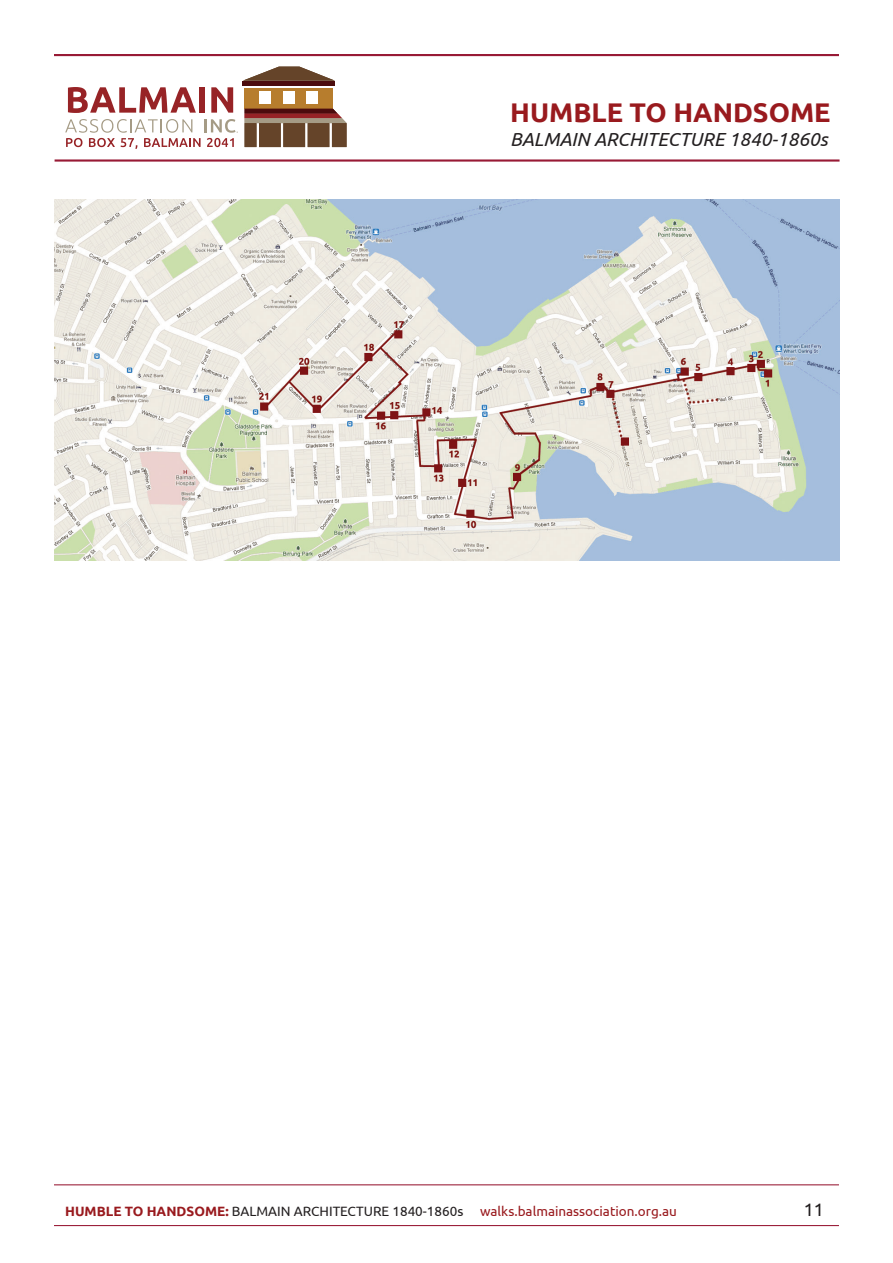
<style>
.page{position:relative;width:893px;height:1263px;background:#fff}
.page>*{position:absolute;margin:0;border:0;box-sizing:border-box;transform-origin:0 0}
.t1{font:700 27px "Ubuntu";color:#991a1e}
.t2{font:italic 18.9px "Ubuntu";color:#231f20}
.t3{font:18px "Ubuntu";color:#231f20}
.t4{font:13.5px "Ubuntu";color:#991a1e}
.s1{font-weight:700}
.s2{color:#231f20}
</style>
<div class="page">
<hr style="left:54px;top:54px;width:785px;height:2px;background:#981a35">
<hr style="left:55px;top:159px;width:784px;height:3px;background:#981a35">
<svg style="left:68px;top:87px;width:128px;height:26px"></svg>
<div style="left:200px;top:87px;width:5px;height:26px;background:#972326"></div>
<svg style="left:211px;top:87px;width:22px;height:26px"></svg>
<div style="left:245px;top:88px;width:88px;height:21px;background:#b77d2d"></div>
<div style="left:260px;top:91px;width:11px;height:13px;background:#fff"></div>
<div style="left:283px;top:91px;width:11px;height:13px;background:#fff"></div>
<div style="left:307px;top:91px;width:11px;height:13px;background:#fff"></div>
<svg style="left:245px;top:109px;width:102px;height:38px;background:#7c5543"></svg>
<svg style="left:243px;top:67px;width:92px;height:14px"></svg>
<hr style="left:243px;top:81px;width:92px;height:4px;background:#4c0c0d">
<svg style="left:65px;top:119px;width:173px;height:30px"></svg>
<hr style="left:54px;top:1184px;width:785px;height:1px;background:#981a35">
<hr style="left:54px;top:1225px;width:785px;height:1px;background:#981a35">
<img style="left:55px;top:200px;width:784px;height:361px">
<h1 class="t1" style="left:510px;top:96px;width:322px">HUMBLE TO HANDSOME</h1>
<h2 class="t2" style="left:510px;top:128px;width:319px">BALMAIN ARCHITECTURE 1840-1860s</h2>
<p class="t4" style="left:65px;top:1203px;width:613px"><span class="s1">HUMBLE TO HANDSOME:</span> <span class="s2">BALMAIN ARCHITECTURE 1840-1860s</span> walks.balmainassociation.org.au</p>
<h3 class="t3" style="left:804px;top:1199px;width:22px">11</h3>
</div>
